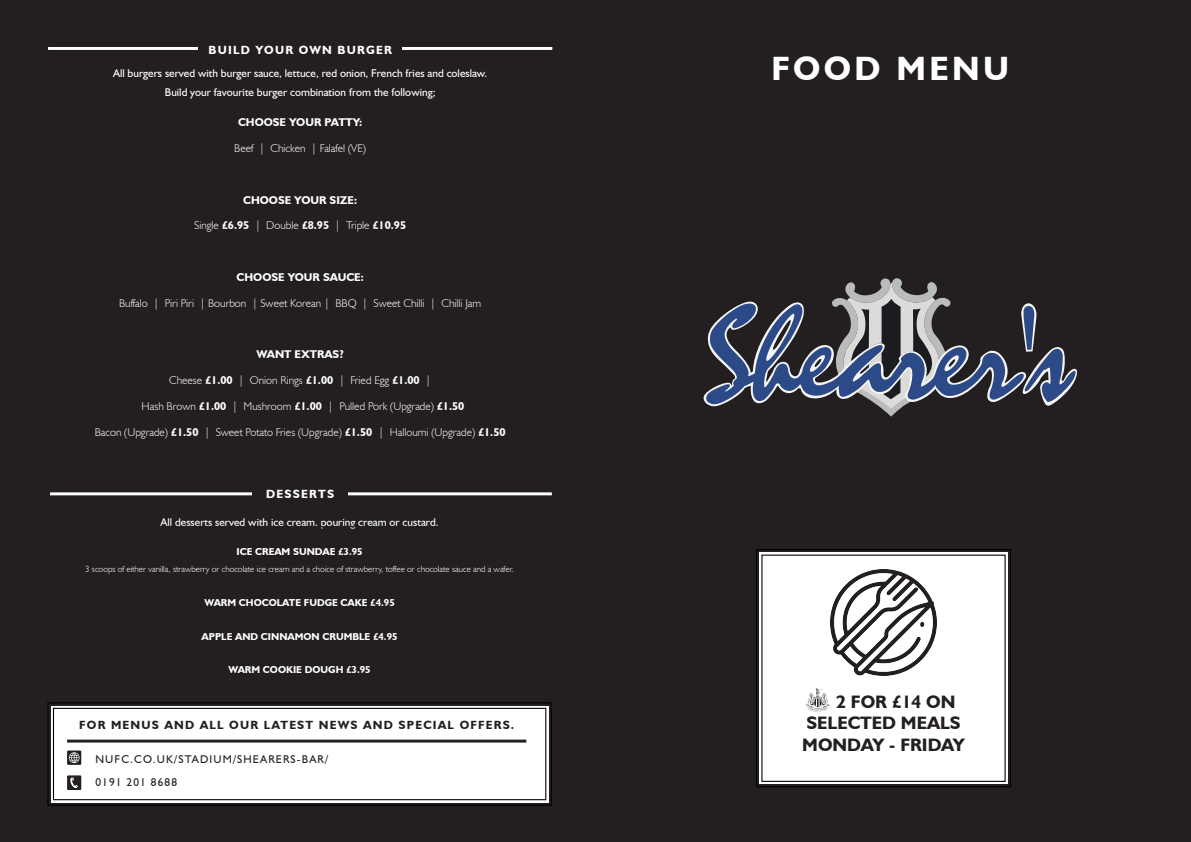
<style>
.page{position:relative;width:1191px;height:842px;background:#231f20}
.page>*{position:absolute;margin:0;border:0;box-sizing:border-box;transform-origin:0 0}
.t1{font:700 33.7px "Humanist 521 BT";letter-spacing:.1em;color:#fff}
.t2{font:700 18px/21.6px "Humanist 521 BT";color:#231f20}
.t3{font:700 11.9px "Humanist 521 BT";letter-spacing:.1em;color:#231f20}
.t4{font:700 11.9px "Humanist 521 BT";letter-spacing:.1em;color:#fff}
.t5{font:300 11.2px "Humanist 521 BT";color:#fff}
.t6{font:11.2px/19.4px "Humanist 521 BT";color:#fff;text-align:center}
.t7{font:700 11.2px "Humanist 521 BT";color:#fff}
.t8{font:11.2px "Humanist 521 BT";letter-spacing:.1em;color:#231f20}
.t9{font:700 10px "Humanist 521 BT";color:#fff}
.t10{font:300 8.9px "Humanist 521 BT";color:#fff}
.s1{font-weight:700}
</style>
<div class="page">
<hr style="left:48px;top:47px;width:504px;height:3px;background:#fff">
<div style="left:198px;top:44px;width:204px;height:10px;background:#231f20"></div>
<hr style="left:50px;top:492px;width:502px;height:3px;background:#fff">
<div style="left:252px;top:487px;width:96px;height:12px;background:#231f20"></div>
<svg style="left:47px;top:702px;width:505px;height:104px;background:#e7e7e7"></svg>
<div style="left:53px;top:708px;width:493px;height:92px;border:1px solid #000"></div>
<div style="left:67px;top:750px;width:14px;height:15px;background:#231f20"></div>
<svg style="left:69px;top:752px;width:11px;height:11px"></svg>
<div style="left:67px;top:775px;width:14px;height:15px;background:#231f20"></div>
<svg style="left:70px;top:777px;width:8px;height:11px"></svg>
<hr style="left:67px;top:739px;width:459px;height:3px;background:#231f20">
<svg style="left:756px;top:549px;width:255px;height:239px;background:#eaeaea"></svg>
<img style="left:830px;top:569px;width:106px;height:106px">
<svg style="left:806px;top:688px;width:23px;height:23px"></svg>
<svg style="left:703px;top:278px;width:374px;height:138px"></svg>
<p class="t4" style="left:209px;top:42px;width:185px">BUILD YOUR OWN BURGER</p>
<p class="t6" style="left:113px;top:63px;width:376px">All burgers served with burger sauce, lettuce, red onion, French fries and coleslaw.<br>Build your favourite burger combination from the following;</p>
<p class="t7" style="left:238px;top:115px;width:126px">CHOOSE YOUR PATTY:</p>
<p class="t5" style="left:234px;top:141px;width:133px">Beef | Chicken | Falafel (VE)</p>
<p class="t7" style="left:243px;top:193px;width:115px">CHOOSE YOUR SIZE:</p>
<p class="t5" style="left:194px;top:219px;width:213px">Single <span class="s1">£6.95</span> | Double <span class="s1">£8.95</span> | Triple <span class="s1">£10.95</span></p>
<p class="t7" style="left:237px;top:270px;width:129px">CHOOSE YOUR SAUCE:</p>
<p class="t5" style="left:119px;top:296px;width:364px">Buffalo | Piri Piri | Bourbon | Sweet Korean | BBQ | Sweet Chilli | Chilli Jam</p>
<p class="t7" style="left:257px;top:347px;width:89px">WANT EXTRAS?</p>
<p class="t5" style="left:169px;top:373px;width:264px">Cheese <span class="s1">£1.00</span> | Onion Rings <span class="s1">£1.00</span> | Fried Egg <span class="s1">£1.00</span> |</p>
<p class="t5" style="left:142px;top:399px;width:324px">Hash Brown <span class="s1">£1.00</span> | Mushroom <span class="s1">£1.00</span> | Pulled Pork (Upgrade) <span class="s1">£1.50</span></p>
<p class="t5" style="left:95px;top:425px;width:412px">Bacon (Upgrade) <span class="s1">£1.50</span> | Sweet Potato Fries (Upgrade) <span class="s1">£1.50</span> | Halloumi (Upgrade) <span class="s1">£1.50</span></p>
<p class="t4" style="left:266px;top:486px;width:69px">DESSERTS</p>
<p class="t6" style="left:161px;top:512px;width:280px">All desserts served with ice cream, pouring cream or custard.</p>
<p class="t9" style="left:237px;top:545px;width:128px">ICE CREAM SUNDAE £3.95</p>
<p class="t10" style="left:85px;top:563px;width:430px">3 scoops of either vanilla, strawberry or chocolate ice cream and a choice of strawberry, toffee or chocolate sauce and a wafer.</p>
<p class="t9" style="left:204px;top:596px;width:192px">WARM CHOCOLATE FUDGE CAKE £4.95</p>
<p class="t9" style="left:202px;top:630px;width:197px">APPLE AND CINNAMON CRUMBLE £4.95</p>
<p class="t9" style="left:229px;top:664px;width:144px">WARM COOKIE DOUGH £3.95</p>
<p class="t3" style="left:79px;top:717px;width:436px">FOR MENUS AND ALL OUR LATEST NEWS AND SPECIAL OFFERS.</p>
<p class="t8" style="left:95px;top:752px;width:234px">NUFC.CO.UK/STADIUM/SHEARERS-BAR/</p>
<p class="t8" style="left:95px;top:775px;width:83px">0191 201 8688</p>
<p class="t1" style="left:771px;top:47px;width:239px">FOOD MENU</p>
<p class="t2" style="left:802px;top:690px;width:164px;text-indent:34px">2 FOR £14 ON<br>SELECTED MEALS<br>MONDAY - FRIDAY</p>
</div>
